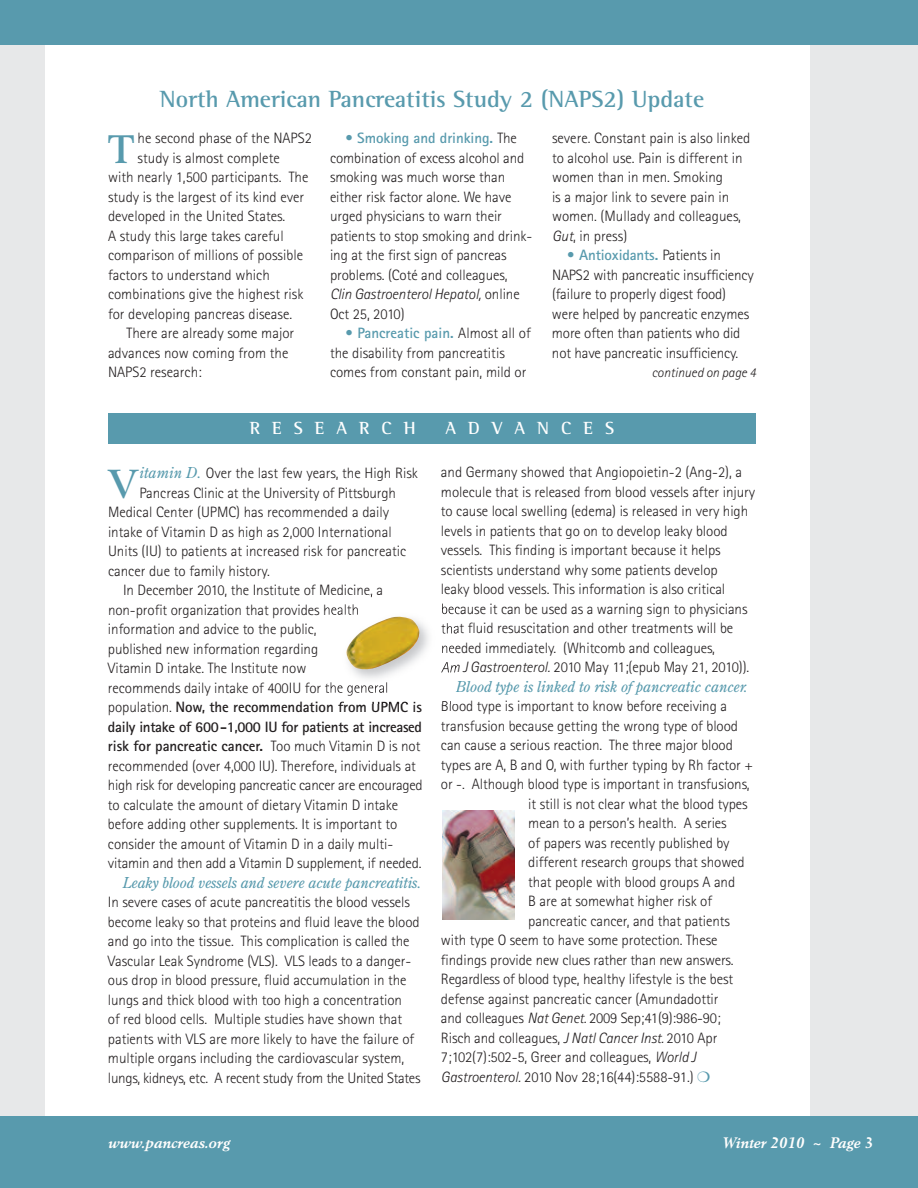
<style>
.page{position:relative;width:918px;height:1188px;background:#fff}
.page>*{position:absolute;margin:0;border:0;box-sizing:border-box;transform-origin:0 0}
.t1{font:700 39.9px "Berling";color:#589aad}
.t2{font:700 39.15px "Berling";color:#589aad}
.t3{font:700 24px "Rotis Semi Serif";color:#589aad}
.t4{font:700 18px "Rotis Semi Serif";letter-spacing:.665em;color:#fff}
.t5{font:300 15px/19.5px "Rotis Sans Serif";letter-spacing:-.005em;color:#231f20}
.t6{font:700 15px "Rotis Sans Serif";letter-spacing:-.005em;color:#231f20}
.t7{font:italic 15px "Century Old Style";letter-spacing:-.01em;color:#589aad}
.t8{font:italic 700 15px "Berling";color:#fffefd}
.t9{font:italic 300 13.5px "Rotis Sans Serif";color:#231f20}
.s1{font-weight:700;color:#589aad}
.s2{font-style:italic}
.s3{font-family:"Century Old Style";font-weight:400;font-style:italic;color:#589aad}
.s4{font-weight:300}
.s5{color:#589aad}
</style>
<div class="page">
<div style="left:810px;top:0;width:108px;height:1188px;background:#e7e8e9"></div>
<div style="left:0;top:0;width:45px;height:1188px;background:#e7e8e9"></div>
<div style="left:0;top:0;width:918px;height:45px;background:#589aad"></div>
<div style="left:0;top:1116px;width:918px;height:72px;background:#589aad"></div>
<img style="left:328px;top:596px;width:128px;height:108px">
<img style="left:442px;top:604px;width:15px;height:10px">
<img style="left:442px;top:623px;width:15px;height:11px">
<img style="left:442px;top:644px;width:15px;height:9px">
<img style="left:441px;top:662px;width:16px;height:11px">
<svg style="left:442px;top:701px;width:10px;height:3px"></svg>
<img style="left:346px;top:616px;width:73px;height:54px">
<div style="left:108px;top:413px;width:648px;height:31px;background:#589aad"></div>
<img style="left:442px;top:811px;width:73px;height:109px">
<h3 class="t3" style="left:160px;top:91px;width:546px">North American Pancreatitis Study 2 (NAPS2) Update</h3>
<h2 class="t2" style="left:108px;top:133px;width:28px">T</h2>
<p class="t5" style="left:138px;top:130px;width:176px">he second phase of the NAPS2</p>
<p class="t5" style="left:138px;top:149px;width:144px">study is almost complete</p>
<p class="t5" style="left:108px;top:169px;width:202px">with nearly 1,500 participants. The</p>
<p class="t5" style="left:108px;top:188px;width:198px">study is the largest of its kind ever</p>
<p class="t5" style="left:108px;top:208px;width:179px">developed in the United States.</p>
<p class="t5" style="left:108px;top:227px;width:177px">A study this large takes careful</p>
<p class="t5" style="left:108px;top:247px;width:197px">comparison of millions of possible</p>
<p class="t5" style="left:108px;top:266px;width:163px">factors to understand which</p>
<p class="t5" style="left:108px;top:286px;width:197px">combinations give the highest risk</p>
<p class="t5" style="left:108px;top:305px;width:186px">for developing pancreas disease.</p>
<p class="t5" style="left:127px;top:325px;width:169px">There are already some major</p>
<p class="t5" style="left:108px;top:344px;width:182px">advances now coming from the</p>
<p class="t5" style="left:108px;top:364px;width:95px">NAPS2 research:</p>
<p class="t5" style="left:330px;top:130px;width:204px;text-indent:15px"><span class="s1">• Smoking and drinking.</span> The combination of excess alcohol and smoking was much worse than either risk factor alone. We have urged physicians to warn their patients to stop smoking and drink&shy;ing at the first sign of pancreas problems. (Coté and colleagues,<br><span class="s2">Clin Gastroenterol Hepatol,</span> online<br>Oct 25, 2010)</p>
<p class="t5" style="left:330px;top:325px;width:202px;text-indent:15px"><span class="s1">• Pancreatic pain.</span> Almost all of the disability from pancreatitis comes from constant pain, mild or</p>
<p class="t5" style="left:552px;top:130px;width:200px">severe. Constant pain is also linked to alcohol use. Pain is different in women than in men. Smoking<br>is a major link to severe pain in women. (Mullady and colleagues,<br><span class="s2">Gut</span>, in press)</p>
<p class="t5" style="left:552px;top:247px;width:203px;text-indent:15px"><span class="s1">• Antioxidants.</span> Patients in NAPS2 with pancreatic insufficiency (failure to properly digest food) were helped by pancreatic enzymes more often than patients who did not have pancreatic insufficiency.</p>
<p class="t9" style="left:652px;top:367px;width:106px">continued on page 4</p>
<p class="t4" style="left:250px;top:422px;width:168px">RESEARCH</p>
<p class="t4" style="left:446px;top:422px;width:170px">ADVANCES</p>
<h1 class="t1" style="left:108px;top:467px;width:32px">V</h1>
<p class="t5" style="left:140px;top:465px;width:280px"><span class="s3">itamin D.</span> Over the last few years, the High Risk</p>
<p class="t5" style="left:140px;top:484px;width:258px">Pancreas Clinic at the University of Pittsburgh</p>
<p class="t5" style="left:108px;top:504px;width:283px">Medical Center (UPMC) has recommended a daily</p>
<p class="t5" style="left:108px;top:523px;width:285px">intake of Vitamin D as high as 2,000 International</p>
<p class="t5" style="left:108px;top:543px;width:300px">Units (IU) to patients at increased risk for pancreatic</p>
<p class="t5" style="left:108px;top:562px;width:163px">cancer due to family history.</p>
<p class="t5" style="left:123px;top:582px;width:262px">In December 2010, the Institute of Medicine, a</p>
<p class="t5" style="left:108px;top:601px;width:252px">non-profit organization that provides health</p>
<p class="t5" style="left:108px;top:621px;width:210px">information and advice to the public,</p>
<p class="t5" style="left:108px;top:640px;width:212px">published new information regarding</p>
<p class="t5" style="left:108px;top:660px;width:200px">Vitamin D intake. The Institute now</p>
<p class="t5" style="left:108px;top:679px;width:282px">recommends daily intake of 400IU for the general</p>
<p class="t6" style="left:108px;top:702px;width:315px"><span class="s4">population.</span> Now, the recommendation from UPMC is</p>
<p class="t6" style="left:108px;top:721px;width:316px">daily intake of 600-1,000 IU for patients at increased</p>
<p class="t6" style="left:108px;top:741px;width:314px">risk for pancreatic cancer. <span class="s4">Too much Vitamin D is not</span></p>
<p class="t5" style="left:108px;top:757px;width:309px">recommended (over 4,000 IU). Therefore, individuals at</p>
<p class="t5" style="left:108px;top:777px;width:316px">high risk for developing pancreatic cancer are encouraged</p>
<p class="t5" style="left:108px;top:796px;width:292px">to calculate the amount of dietary Vitamin D intake</p>
<p class="t5" style="left:108px;top:816px;width:291px">before adding other supplements. It is important to</p>
<p class="t5" style="left:108px;top:835px;width:287px">consider the amount of Vitamin D in a daily multi-</p>
<p class="t5" style="left:108px;top:855px;width:315px">vitamin and then add a Vitamin D supplement, if needed.</p>
<p class="t7" style="left:123px;top:874px;width:300px">Leaky blood vessels and severe acute pancreatitis.</p>
<p class="t5" style="left:108px;top:894px;width:314px">In severe cases of acute pancreatitis the blood vessels become leaky so that proteins and fluid leave the blood and go into the tissue. This complication is called the Vascular Leak Syndrome (VLS). VLS leads to a danger&shy;ous drop in blood pressure, fluid accumulation in the lungs and thick blood with too high a concentration<br>of red blood cells. Multiple studies have shown that patients with VLS are more likely to have the failure of multiple organs including the cardiovascular system, lungs, kidneys, etc. A recent study from the United States</p>
<p class="t5" style="left:441px;top:464px;width:316px">and Germany showed that Angiopoietin-2 (Ang-2), a molecule that is released from blood vessels after injury to cause local swelling (edema) is released in very high levels in patients that go on to develop leaky blood vessels. This finding is important because it helps scientists understand why some patients develop<br>leaky blood vessels. This information is also critical because it can be used as a warning sign to physicians that fluid resuscitation and other treatments will be needed immediately. (Whitcomb and colleagues,<br><span class="s2">Am J Gastroenterol.</span> 2010 May 11;(epub May 21, 2010)).</p>
<p class="t7" style="left:456px;top:678px;width:293px">Blood type is linked to risk of pancreatic cancer.</p>
<p class="t5" style="left:441px;top:698px;width:288px">Blood type is important to know before receiving a</p>
<p class="t5" style="left:441px;top:718px;width:299px">transfusion because getting the wrong type of blood</p>
<p class="t5" style="left:441px;top:737px;width:294px">can cause a serious reaction. The three major blood</p>
<p class="t5" style="left:441px;top:757px;width:314px">types are A, B and O, with further typing by Rh factor +</p>
<p class="t5" style="left:441px;top:776px;width:310px">or -. Although blood type is important in transfusions,</p>
<p class="t5" style="left:528px;top:796px;width:221px">it still is not clear what the blood types</p>
<p class="t5" style="left:528px;top:815px;width:200px">mean to a person’s health. A series</p>
<p class="t5" style="left:528px;top:835px;width:203px">of papers was recently published by</p>
<p class="t5" style="left:528px;top:854px;width:218px">different research groups that showed</p>
<p class="t5" style="left:528px;top:874px;width:208px">that people with blood groups A and</p>
<p class="t5" style="left:528px;top:893px;width:185px">B are at somewhat higher risk of</p>
<p class="t5" style="left:528px;top:913px;width:203px">pancreatic cancer, and that patients</p>
<p class="t5" style="left:441px;top:932px;width:278px">with type O seem to have some protection. These</p>
<p class="t5" style="left:441px;top:952px;width:294px">findings provide new clues rather than new answers.</p>
<p class="t5" style="left:441px;top:971px;width:294px">Regardless of blood type, healthy lifestyle is the best</p>
<p class="t5" style="left:441px;top:991px;width:279px">defense against pancreatic cancer (Amundadottir</p>
<p class="t5" style="left:441px;top:1010px;width:281px">and colleagues <span class="s2">Nat Genet.</span> 2009 Sep;41(9):986-90;</p>
<p class="t5" style="left:441px;top:1030px;width:278px">Risch and colleagues, <span class="s2">J Natl Cancer Inst.</span> 2010 Apr</p>
<p class="t5" style="left:441px;top:1049px;width:257px">7;102(7):502-5, Greer and colleagues, <span class="s2">World J</span></p>
<p class="t5" style="left:441px;top:1069px;width:271px"><span class="s2">Gastroenterol.</span> 2010 Nov 28;16(44):5588-91.) <span class="s5">❍</span></p>
<p class="t8" style="left:108px;top:1137px;width:124px">www.pancreas.org</p>
<p class="t8" style="left:722px;top:1137px;width:152px">Winter 2010 ~ Page 3</p>
</div>
